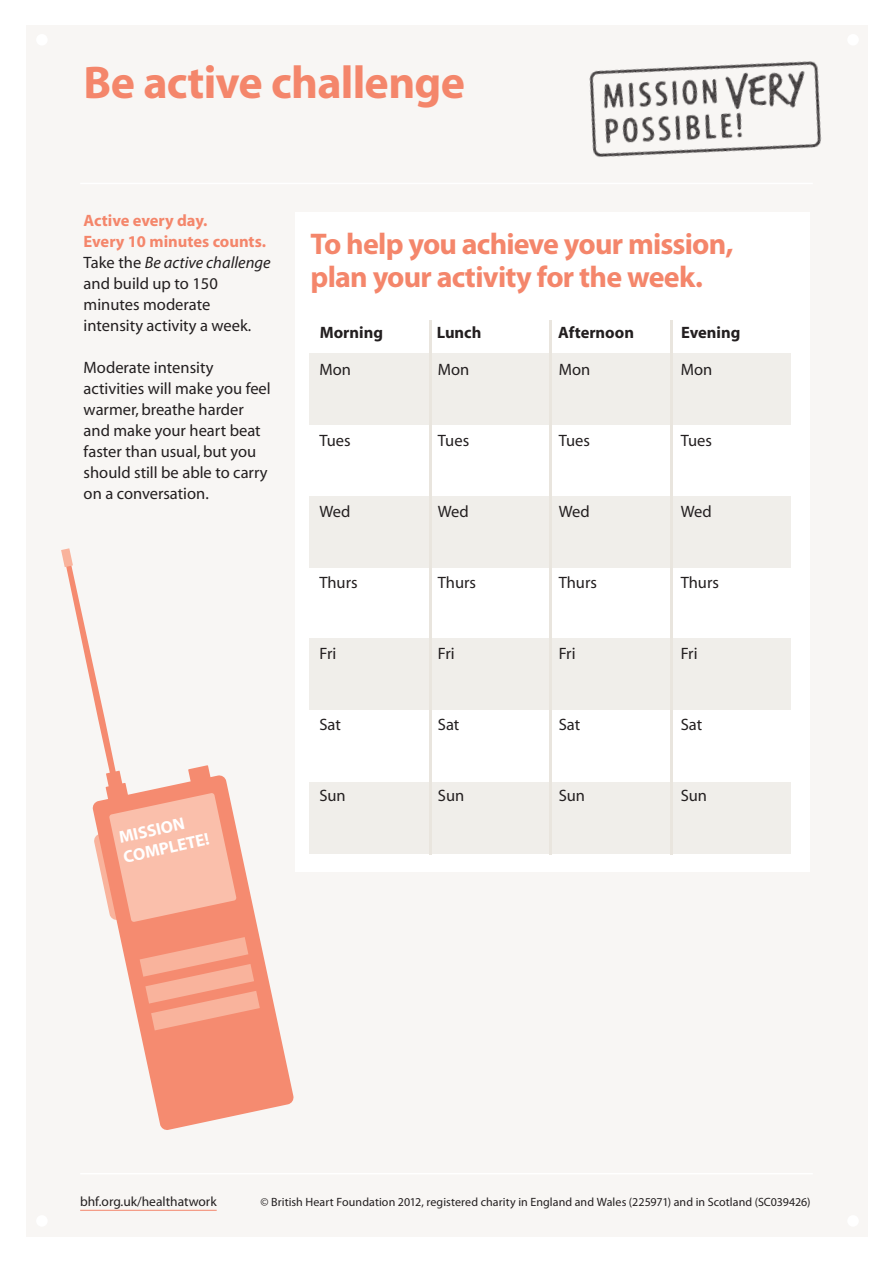
<style>
.page{position:relative;width:893px;height:1263px;background:#fff}
.page>*{position:absolute;margin:0;border:0;box-sizing:border-box;transform-origin:0 0}
.t1{font:700 46.05px "Myriad";letter-spacing:-.015em;color:#f4866b}
.t2{font:700 30px/33px "Myriad Pro";letter-spacing:-.025em;color:#f4866b}
.t3{font:700 17.1px/20.4px "Myriad";color:#fff}
.t4{font:16.5px/21px "Myriad";color:#231f20}
.t5{font:700 16.5px "Myriad";color:#f4866b}
.t6{font:700 16.5px "Myriad";color:#231f20}
.t7{font:13.5px "Myriad";color:#231f20}
.t8{font:12px "Myriad Pro";letter-spacing:.005em;color:#231f20}
.s1{font-style:italic}
</style>
<div class="page">
<div style="left:26px;top:26px;width:842px;height:1211px;background:#f8f6f4"></div>
<div style="left:847px;top:34px;width:12px;height:12px;background:#fff;border-radius:50%"></div>
<div style="left:847px;top:1215px;width:12px;height:12px;background:#fff;border-radius:50%"></div>
<div style="left:36px;top:34px;width:12px;height:12px;background:#fff;border-radius:50%"></div>
<div style="left:36px;top:1215px;width:12px;height:12px;background:#fff;border-radius:50%"></div>
<hr style="left:80px;top:183px;width:733px;height:1px;background:#fff">
<hr style="left:80px;top:1210px;width:137px;height:1px;background:#f4866b">
<hr style="left:80px;top:1173px;width:733px;height:1px;background:#fff">
<img style="left:589px;top:61px;width:233px;height:97px">
<svg style="left:117px;top:865px;width:177px;height:265px;fill:#f58b70"></svg>
<svg style="left:140px;top:937px;width:120px;height:93px;background:#f69f86"></svg>
<svg style="left:61px;top:548px;width:183px;height:374px"></svg>
<div style="left:295px;top:212px;width:514px;height:660px;background:#fff"></div>
<div style="left:310px;top:353px;width:481px;height:72px;background:#f0eeea"></div>
<div style="left:310px;top:496px;width:481px;height:72px;background:#f0eeea"></div>
<div style="left:310px;top:638px;width:481px;height:72px;background:#f0eeea"></div>
<div style="left:310px;top:782px;width:481px;height:72px;background:#f0eeea"></div>
<hr style="left:429px;top:320px;width:3px;height:534px;background:#e9e5de">
<hr style="left:549px;top:320px;width:3px;height:534px;background:#e9e5de">
<hr style="left:670px;top:320px;width:2px;height:534px;background:#e9e5de">
<p class="t1" style="left:84px;top:59px;width:383px">Be active challenge</p>
<p class="t5" style="left:84px;top:212px;width:125px">Active every day.</p>
<p class="t5" style="left:84px;top:233px;width:184px">Every 10 minutes counts.</p>
<p class="t4" style="left:84px;top:252px;width:189px">Take the <span class="s1">Be active challenge </span>and build up to 150 minutes moderate intensity activity a week.</p>
<p class="t4" style="left:84px;top:357px;width:189px">Moderate intensity activities will make you feel warmer, breathe harder and make your heart beat faster than usual, but you should still be able to carry on a conversation.</p>
<p class="t3" style="left:117px;top:828px;width:89px;rotate:-12deg">MISSION<br>COMPLETE!</p>
<p class="t2" style="left:310px;top:227px;width:424px">To help you achieve your mission, plan your activity for the week.</p>
<p class="t6" style="left:320px;top:323px;width:65px">Morning</p>
<p class="t6" style="left:437px;top:323px;width:46px">Lunch</p>
<p class="t6" style="left:558px;top:323px;width:77px">Afternoon</p>
<p class="t6" style="left:681px;top:323px;width:61px">Evening</p>
<p class="t4" style="left:319px;top:360px;width:33px">Mon</p>
<p class="t4" style="left:438px;top:360px;width:33px">Mon</p>
<p class="t4" style="left:559px;top:360px;width:33px">Mon</p>
<p class="t4" style="left:681px;top:360px;width:33px">Mon</p>
<p class="t4" style="left:319px;top:431px;width:33px">Tues</p>
<p class="t4" style="left:438px;top:431px;width:33px">Tues</p>
<p class="t4" style="left:559px;top:431px;width:33px">Tues</p>
<p class="t4" style="left:681px;top:431px;width:33px">Tues</p>
<p class="t4" style="left:319px;top:502px;width:32px">Wed</p>
<p class="t4" style="left:438px;top:502px;width:32px">Wed</p>
<p class="t4" style="left:559px;top:502px;width:32px">Wed</p>
<p class="t4" style="left:681px;top:502px;width:32px">Wed</p>
<p class="t4" style="left:319px;top:573px;width:40px">Thurs</p>
<p class="t4" style="left:438px;top:573px;width:40px">Thurs</p>
<p class="t4" style="left:559px;top:573px;width:40px">Thurs</p>
<p class="t4" style="left:681px;top:573px;width:40px">Thurs</p>
<p class="t4" style="left:319px;top:644px;width:18px">Fri</p>
<p class="t4" style="left:438px;top:644px;width:18px">Fri</p>
<p class="t4" style="left:559px;top:644px;width:18px">Fri</p>
<p class="t4" style="left:681px;top:644px;width:18px">Fri</p>
<p class="t4" style="left:319px;top:715px;width:23px">Sat</p>
<p class="t4" style="left:438px;top:715px;width:23px">Sat</p>
<p class="t4" style="left:559px;top:715px;width:23px">Sat</p>
<p class="t4" style="left:681px;top:715px;width:23px">Sat</p>
<p class="t4" style="left:319px;top:786px;width:28px">Sun</p>
<p class="t4" style="left:438px;top:786px;width:28px">Sun</p>
<p class="t4" style="left:559px;top:786px;width:28px">Sun</p>
<p class="t4" style="left:681px;top:786px;width:28px">Sun</p>
<p class="t7" style="left:80px;top:1195px;width:138px">bhf.org.uk/healthatwork</p>
<p class="t8" style="left:260px;top:1194px;width:552px">© British Heart Foundation 2012, registered charity in England and Wales (225971) and in Scotland (SC039426)</p>
</div>
